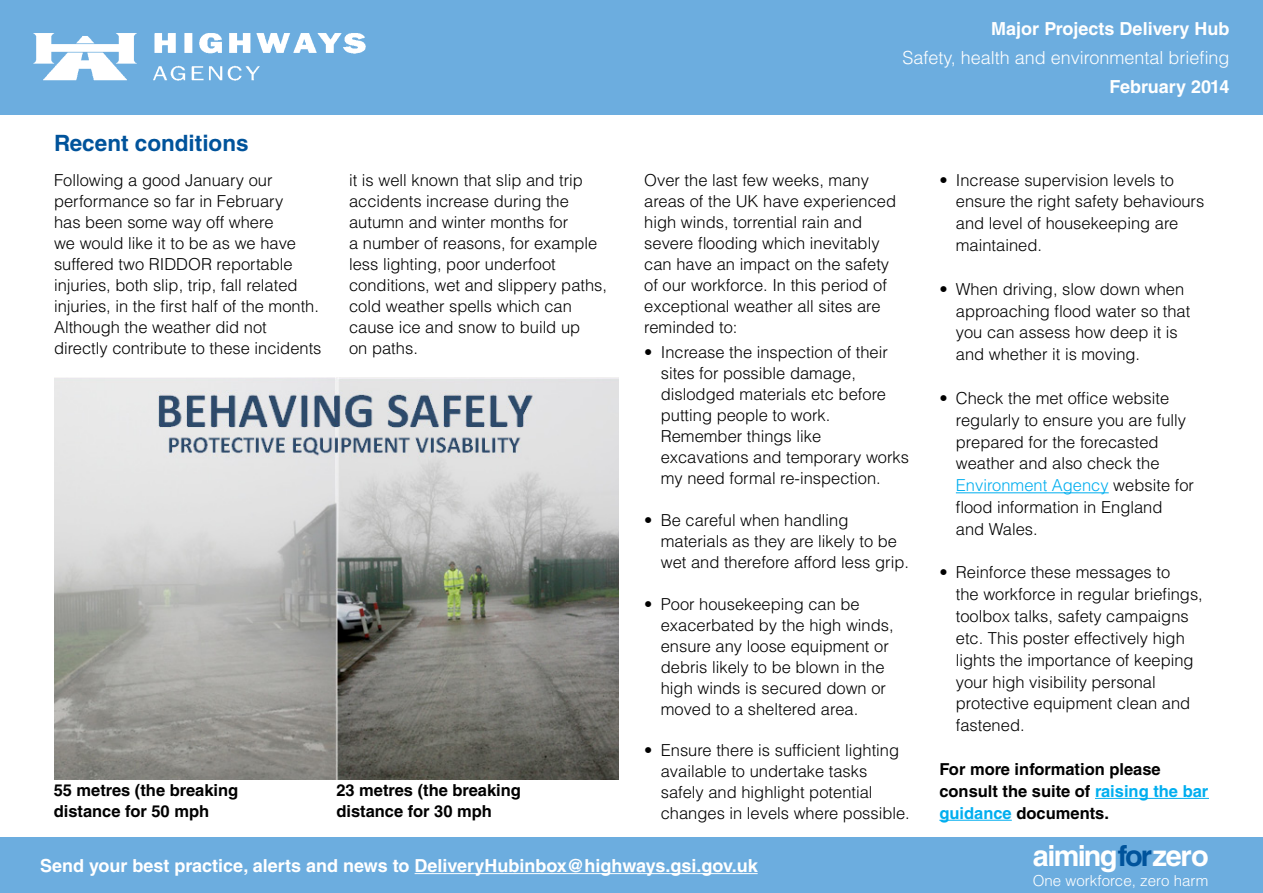
<style>
.page{position:relative;width:1263px;height:893px;background:#fff}
.page>*{position:absolute;margin:0;border:0;box-sizing:border-box;transform-origin:0 0}
.t1{font:700 28.8px "Helvetica LT Std";letter-spacing:-.055em;color:#fff}
.t2{font:700 22.5px "Helvetica LT Std";color:#00539b}
.t3{font:700 18px "Helvetica LT Std";color:#fff}
.t4{font:300 18px "Helvetica LT Std";color:#fff}
.t5{font:300 16.5px/21px "Helvetica LT Std";color:#000}
.t6{font:700 16.5px/21.9px "Helvetica LT Std";color:#000}
.t7{font:300 15.15px "Helvetica LT Std";color:#fff}
.s1{color:#00aeef}
.s2{color:#00539b}
</style>
<div class="page">
<div style="left:0;top:0;width:1263px;height:115px;background:#6caddf"></div>
<img style="left:33px;top:33px;width:333px;height:48px">
<div style="left:0;top:838px;width:1263px;height:55px;background:#6caddf"></div>
<hr style="left:415px;top:873px;width:343px;height:1px;background:#fff">
<img style="left:54px;top:378px;width:565px;height:401px">
<hr style="left:956px;top:492px;width:153px;height:1px;background:#00aeef">
<hr style="left:1095px;top:798px;width:114px;height:1px;background:#00aeef">
<hr style="left:939px;top:820px;width:73px;height:1px;background:#00aeef">
<p class="t3" style="left:991px;top:17px;width:240px">Major Projects Delivery Hub</p>
<p class="t4" style="left:902px;top:46px;width:329px">Safety, health and environmental briefing</p>
<p class="t3" style="left:1109px;top:76px;width:121px">February 2014</p>
<p class="t2" style="left:54px;top:129px;width:196px">Recent conditions</p>
<p class="t5" style="left:54px;top:169px;width:269px">Following a good January our performance so far in February<br>has been some way off where<br>we would like it to be as we have suffered two RIDDOR reportable injuries, both slip, trip, fall related injuries, in the first half of the month.<br>Although the weather did not directly contribute to these incidents</p>
<p class="t5" style="left:349px;top:169px;width:259px">it is well known that slip and trip accidents increase during the autumn and winter months for<br>a number of reasons, for example less lighting, poor underfoot conditions, wet and slippery paths, cold weather spells which can cause ice and snow to build up<br>on paths.</p>
<p class="t5" style="left:644px;top:169px;width:253px">Over the last few weeks, many areas of the UK have experienced high winds, torrential rain and severe flooding which inevitably can have an impact on the safety of our workforce. In this period of exceptional weather all sites are reminded to:</p>
<p class="t5" style="left:661px;top:342px;width:250px;text-indent:-16px">• Increase the inspection of their sites for possible damage, dislodged materials etc before putting people to work.<br>Remember things like excavations and temporary works my need formal re-inspection.</p>
<p class="t5" style="left:661px;top:510px;width:250px;text-indent:-16px">• Be careful when handling materials as they are likely to be wet and therefore afford less grip.</p>
<p class="t5" style="left:661px;top:594px;width:234px;text-indent:-16px">• Poor housekeeping can be exacerbated by the high winds, ensure any loose equipment or debris likely to be blown in the high winds is secured down or moved to a sheltered area.</p>
<p class="t5" style="left:661px;top:739px;width:251px;text-indent:-16px">• Ensure there is sufficient lighting available to undertake tasks safely and highlight potential changes in levels where possible.</p>
<p class="t6" style="left:54px;top:780px;width:186px;line-height:21px">55 metres (the breaking distance for 50 mph</p>
<p class="t6" style="left:336px;top:780px;width:186px;line-height:21px">23 metres (the breaking distance for 30 mph</p>
<p class="t3" style="left:40px;top:854px;width:719px">Send your best practice, alerts and news to DeliveryHubinbox@highways.gsi.gov.uk</p>
<p class="t3" style="left:42px;top:861px;width:719px">Send your best practice, alerts and news to DeliveryHubinbox@highways.gsi.gov.uk</p>
<p class="t5" style="left:956px;top:169px;width:250px;line-height:21.9px;text-indent:-16px">• Increase supervision levels to ensure the right safety behaviours and level of housekeeping are maintained.</p>
<p class="t5" style="left:956px;top:278px;width:236px;line-height:21.9px;text-indent:-16px">• When driving, slow down when approaching flood water so that you can assess how deep it is and whether it is moving.</p>
<p class="t5" style="left:956px;top:387px;width:240px;line-height:21.9px;text-indent:-16px">• Check the met office website regularly to ensure you are fully prepared for the forecasted weather and also check the<br><span class="s1">Environment Agency</span> website for flood information in England and Wales.</p>
<p class="t5" style="left:956px;top:561px;width:248px;line-height:21.9px;text-indent:-16px">• Reinforce these messages to<br>the workforce in regular briefings, toolbox talks, safety campaigns etc. This poster effectively high lights the importance of keeping your high visibility personal protective equipment clean and fastened.</p>
<p class="t6" style="left:939px;top:758px;width:270px">For more information please consult the suite of <span class="s1">raising the bar guidance</span> documents.</p>
<p class="t1" style="left:1033px;top:838px;width:178px">aiming<span class="s2">for</span>zero</p>
<p class="t7" style="left:1033px;top:871px;width:177px">One workforce, zero harm</p>
</div>
